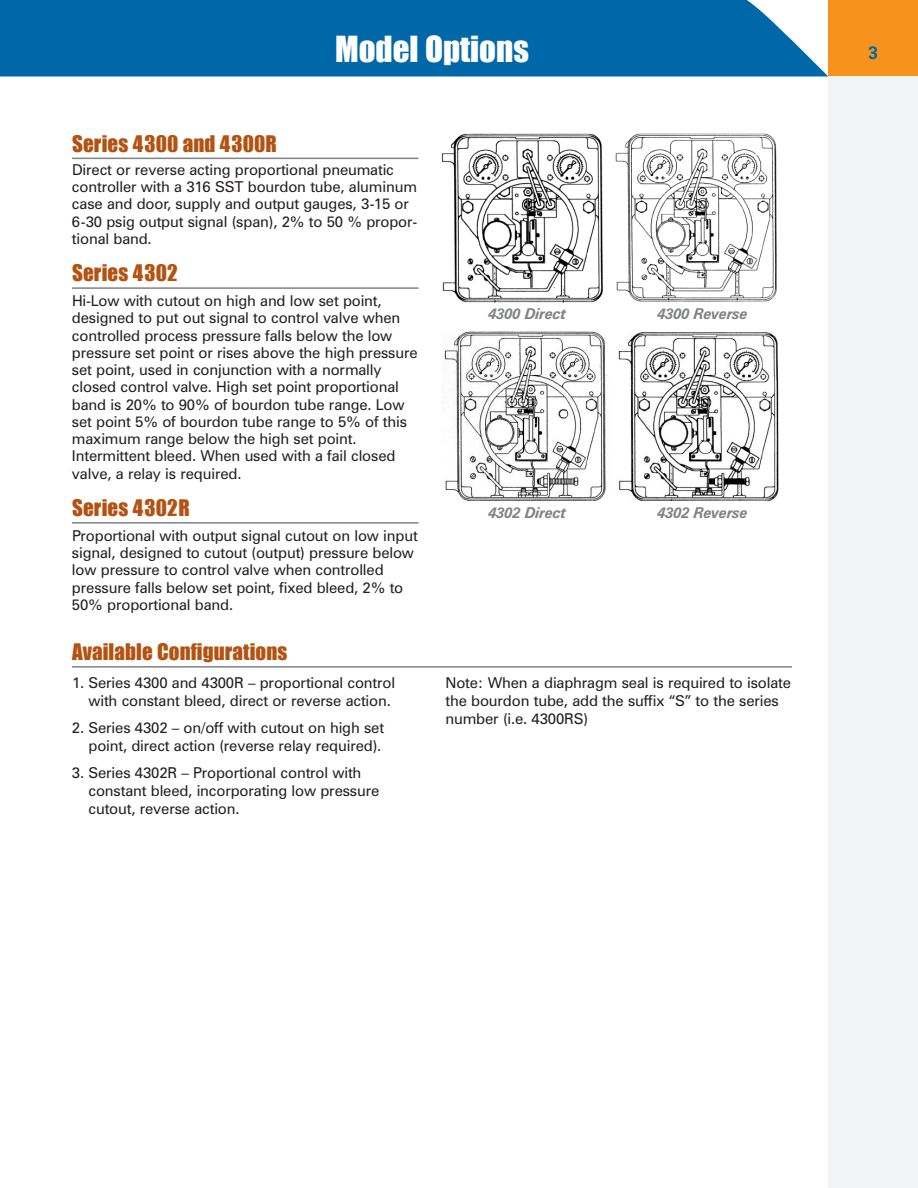
<style>
.page{position:relative;width:918px;height:1188px;background:#fff}
.page>*{position:absolute;margin:0;border:0;box-sizing:border-box;transform-origin:0 0}
.t1{font:33px "Impact";color:#fff}
.t2{font:21px "Impact";letter-spacing:.005em;color:#b45212}
.t3{font:700 18px "Zurich BT";color:#0068a9}
.t4{font:15px/17.2px "Zurich BT";letter-spacing:-.01em;color:#231f20}
.t5{font:italic 700 15px "Zurich BT";letter-spacing:-.015em;color:#808285}
</style>
<div class="page">
<div style="left:828px;top:76px;width:90px;height:1112px;background:#f2f3f4"></div>
<div style="left:828px;top:0;width:90px;height:76px;background:#f7931d"></div>
<div style="left:0;top:0;width:828px;height:76px;background:#0068a9"></div>
<img style="left:441px;top:133px;width:336px;height:170px">
<img style="left:444px;top:331px;width:335px;height:170px">
<hr style="left:72px;top:158px;width:346px;height:1px;background:#808285">
<hr style="left:72px;top:287px;width:346px;height:2px;background:#808285">
<hr style="left:72px;top:522px;width:346px;height:2px;background:#808285">
<hr style="left:72px;top:666px;width:720px;height:2px;background:#808285">
<h1 class="t1" style="left:335px;top:29px;width:195px">Model Options</h1>
<p class="t3" style="left:868px;top:46px;width:11px">3</p>
<h2 class="t2" style="left:72px;top:130px;width:206px">Series 4300 and 4300R</h2>
<p class="t4" style="left:72px;top:162px;width:347px">Direct or reverse acting proportional pneumatic controller with a 316 SST bourdon tube, aluminum case and door, supply and output gauges, 3-15 or 6-30 psig output signal (span), 2% to 50 % propor&shy;tional band.</p>
<h2 class="t2" style="left:72px;top:260px;width:107px">Series 4302</h2>
<p class="t4" style="left:72px;top:294px;width:347px">Hi-Low with cutout on high and low set point, designed to put out signal to control valve when controlled process pressure falls below the low pressure set point or rises above the high pressure set point, used in conjunction with a normally closed control valve. High set point proportional band is 20% to 90% of bourdon tube range. Low set point 5% of bourdon tube range to 5% of this maximum range below the high set point.<br>Intermittent bleed. When used with a fail closed valve, a relay is required.</p>
<h2 class="t2" style="left:72px;top:495px;width:119px">Series 4302R</h2>
<p class="t4" style="left:72px;top:528px;width:347px">Proportional with output signal cutout on low input signal, designed to cutout (output) pressure below low pressure to control valve when controlled pressure falls below set point, fixed bleed, 2% to 50% proportional band.</p>
<h2 class="t2" style="left:72px;top:639px;width:217px">Available Configurations</h2>
<p class="t4" style="left:72px;top:675px;width:325px;line-height:18px;text-align:right">1. Series 4300 and 4300R – proportional control with constant bleed, direct or reverse action.</p>
<p class="t4" style="left:72px;top:720px;width:314px;line-height:18px;text-align:right">2. Series 4302 – on/off with cutout on high set point, direct action (reverse relay required).</p>
<p class="t4" style="left:88px;top:765px;width:292px;line-height:18px;text-indent:-16px">3. Series 4302R – Proportional control with constant bleed, incorporating low pressure cutout, reverse action.</p>
<p class="t5" style="left:489px;top:308px;width:80px">4300 Direct</p>
<p class="t5" style="left:657px;top:308px;width:92px">4300 Reverse</p>
<p class="t5" style="left:489px;top:507px;width:80px">4302 Direct</p>
<p class="t5" style="left:657px;top:507px;width:92px">4302 Reverse</p>
<p class="t4" style="left:445px;top:675px;width:347px;line-height:18px">Note: When a diaphragm seal is required to isolate the bourdon tube, add the suffix “S” to the series number (i.e. 4300RS)</p>
</div>
